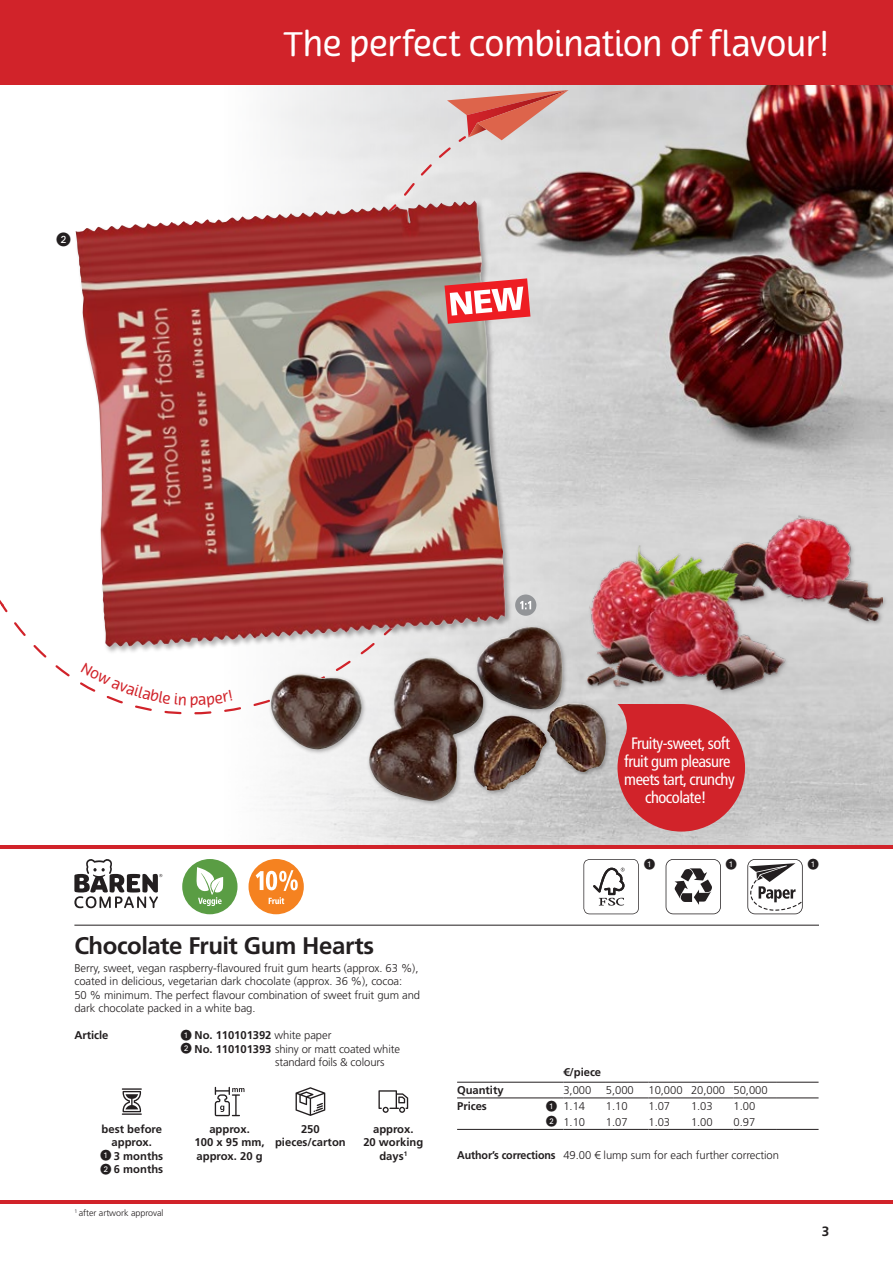
<style>
.page{position:relative;width:893px;height:1263px;background:#fff}
.page>*{position:absolute;margin:0;border:0;box-sizing:border-box;transform-origin:0 0}
.t1{font:33px "Terfens";letter-spacing:-.015em;color:#fff}
.t2{font:700 24px "Frutiger LT Std";letter-spacing:-.02em;color:#231f20}
.t3{font:condensed 16.5px/18px "Frutiger LT Std";letter-spacing:-.03em;color:#fff;text-align:center}
.t4{font:14.25px "Deco Numbers LH Circle";color:#231f20}
.t5{font:14.25px "Terfens";color:#d1232a}
.t6{font:700 13.5px "Frutiger LT Std";color:#231f20}
.t7{font:300 11.25px/13.5px "Frutiger LT Std";letter-spacing:-.005em;color:#231f20}
.t8{font:700 11.25px/13.5px "Frutiger LT Std";color:#231f20;text-align:center}
.t9{font:11.25px "Deco Numbers LH Circle";color:#231f20}
.t10{font:300 9px "Frutiger LT Std";letter-spacing:-.005em;color:#231f20}
.s1{font-family:"Deco Numbers LH Circle";font-weight:400}
.s2{font-weight:300}
.s3{font-weight:700}
</style>
<div class="page">
<div style="left:0;top:0;width:893px;height:85px;background:#d1232a"></div>
<hr style="left:0;top:1200px;width:893px;height:3px;background:#d1232a">
<img style="left:0;top:85px;width:893px;height:761px">
<hr style="left:0;top:846px;width:893px;height:3px;background:#d1232a">
<hr style="left:74px;top:925px;width:745px;height:1px;background:#231f20">
<svg style="left:74px;top:859px;width:88px;height:49px"></svg>
<svg style="left:666px;top:859px;width:55px;height:55px"></svg>
<svg style="left:583px;top:859px;width:56px;height:55px"></svg>
<div style="left:515px;top:594px;width:21px;height:22px;background:#939598;border-radius:50%"></div>
<svg style="left:520px;top:601px;width:11px;height:8px"></svg>
<svg style="left:414px;top:90px;width:155px;height:92px;background:#dab9b5"></svg>
<svg style="left:8px;top:614px;width:261px;height:189px"></svg>
<svg style="left:0;top:135px;width:467px;height:479px"></svg>
<svg style="left:0;top:193px;width:6px;height:415px"></svg>
<div style="left:182px;top:859px;width:55px;height:55px;background:#5a9d44;border-radius:50%"></div>
<svg style="left:197px;top:867px;width:26px;height:39px"></svg>
<div style="left:74px;top:199px;width:439px;height:455px;background:#231f20;opacity:.35"></div>
<img style="left:76px;top:201px;width:394px;height:31px">
<div style="left:717px;top:513px;width:171px;height:113px;background:#d6d6d6"></div>
<img style="left:718px;top:497px;width:164px;height:148px">
<div style="left:585px;top:543px;width:204px;height:152px;background:#231f20;opacity:.35"></div>
<img style="left:588px;top:545px;width:201px;height:148px">
<div style="left:269px;top:624px;width:342px;height:182px;background:#231f20;opacity:.35"></div>
<img style="left:271px;top:627px;width:336px;height:174px">
<div style="left:249px;top:859px;width:55px;height:55px;background:#f58220;border-radius:50%"></div>
<svg style="left:256px;top:870px;width:42px;height:21px"></svg>
<svg style="left:269px;top:897px;width:15px;height:7px"></svg>
<svg style="left:747px;top:859px;width:56px;height:55px"></svg>
<svg style="left:444px;top:278px;width:86px;height:46px"></svg>
<hr style="left:457px;top:1082px;width:106px;height:1px;background:#231f20">
<hr style="left:563px;top:1082px;width:43px;height:1px;background:#231f20">
<hr style="left:606px;top:1082px;width:42px;height:1px;background:#231f20">
<hr style="left:648px;top:1082px;width:43px;height:1px;background:#231f20">
<hr style="left:691px;top:1082px;width:42px;height:1px;background:#231f20">
<hr style="left:733px;top:1082px;width:43px;height:1px;background:#231f20">
<hr style="left:776px;top:1082px;width:43px;height:1px;background:#231f20">
<hr style="left:457px;top:1098px;width:106px;height:1px;background:#231f20">
<hr style="left:776px;top:1098px;width:43px;height:1px;background:#231f20">
<hr style="left:457px;top:1129px;width:106px;height:1px;background:#231f20">
<hr style="left:563px;top:1129px;width:43px;height:1px;background:#231f20">
<hr style="left:606px;top:1129px;width:42px;height:1px;background:#231f20">
<hr style="left:648px;top:1129px;width:43px;height:1px;background:#231f20">
<hr style="left:691px;top:1129px;width:42px;height:1px;background:#231f20">
<hr style="left:733px;top:1129px;width:43px;height:1px;background:#231f20">
<hr style="left:776px;top:1129px;width:43px;height:1px;background:#231f20">
<hr style="left:563px;top:1098px;width:43px;height:1px;background:#231f20">
<hr style="left:606px;top:1098px;width:42px;height:1px;background:#231f20">
<hr style="left:648px;top:1098px;width:43px;height:1px;background:#231f20">
<hr style="left:691px;top:1098px;width:42px;height:1px;background:#231f20">
<hr style="left:733px;top:1098px;width:43px;height:1px;background:#231f20">
<hr style="left:122px;top:1088px;width:20px;height:2px;background:#231f20">
<hr style="left:122px;top:1113px;width:20px;height:2px;background:#231f20">
<svg style="left:123px;top:1091px;width:18px;height:21px"></svg>
<svg style="left:215px;top:1087px;width:29px;height:29px"></svg>
<svg style="left:296px;top:1087px;width:29px;height:29px"></svg>
<svg style="left:378px;top:1090px;width:30px;height:23px"></svg>
<svg style="left:617px;top:704px;width:128px;height:127px;background:#ce4046"></svg>
<svg style="left:81px;top:663px;width:105px;height:42px"></svg>
<svg style="left:199px;top:690px;width:33px;height:17px"></svg>
<p class="t4" style="left:56px;top:232px;width:16px">V</p>
<h1 class="t1" style="left:284px;top:24px;width:547px">The perfect combination of flavour!</h1>
<p class="t5" style="left:190px;top:691px;width:10px">p</p>
<h3 class="t3" style="left:624px;top:735px;width:112px">Fruity-sweet, soft fruit gum pleasure meets tart, crunchy chocolate!</h3>
<p class="t9" style="left:644px;top:858px;width:12px">U</p>
<p class="t9" style="left:726px;top:858px;width:12px">U</p>
<p class="t9" style="left:808px;top:858px;width:12px">U</p>
<h2 class="t2" style="left:74px;top:931px;width:301px">Chocolate Fruit Gum Hearts</h2>
<p class="t7" style="left:74px;top:961px;width:347px">Berry, sweet, vegan raspberry-flavoured fruit gum hearts (approx. 63 %), coated in delicious, vegetarian dark chocolate (approx. 36 %), cocoa:<br>50 % minimum. The perfect flavour combination of sweet fruit gum and dark chocolate packed in a white bag.</p>
<p class="t8" style="left:74px;top:1028px;width:36px">Article</p>
<p class="t8" style="left:181px;top:1028px;width:152px"><span class="s1">U</span> No. 110101392 <span class="s2">white paper</span></p>
<p class="t7" style="left:181px;top:1042px;width:221px"><span class="s1">V</span> <span class="s3">No. 110101393</span> shiny or matt coated white</p>
<p class="t7" style="left:275px;top:1055px;width:111px">standard foils &amp; colours</p>
<p class="t8" style="left:100px;top:1122px;width:64px">best before approx.<br><span class="s1">U</span> 3 months<br><span class="s1">V</span> 6 months</p>
<p class="t8" style="left:195px;top:1122px;width:72px">approx.<br>100 x 95 mm, approx. 20 g</p>
<p class="t8" style="left:275px;top:1122px;width:72px">250 pieces/carton</p>
<p class="t8" style="left:363px;top:1122px;width:62px">approx.<br>20 working days<sup>1</sup></p>
<p class="t10" style="left:74px;top:1207px;width:91px"><sup>1</sup> after artwork approval</p>
<p class="t8" style="left:563px;top:1065px;width:39px">€/piece</p>
<p class="t8" style="left:457px;top:1084px;width:48px">Quantity</p>
<p class="t7" style="left:563px;top:1084px;width:29px">3,000</p>
<p class="t7" style="left:606px;top:1084px;width:29px">5,000</p>
<p class="t7" style="left:648px;top:1084px;width:121px">10,000 20,000 50,000</p>
<p class="t8" style="left:457px;top:1099px;width:31px">Prices</p>
<p class="t7" style="left:546px;top:1099px;width:41px"><span class="s1">U</span> 1.14</p>
<p class="t7" style="left:606px;top:1099px;width:23px">1.10</p>
<p class="t7" style="left:648px;top:1099px;width:23px">1.07</p>
<p class="t7" style="left:691px;top:1099px;width:23px">1.03</p>
<p class="t7" style="left:733px;top:1099px;width:23px">1.00</p>
<p class="t7" style="left:546px;top:1115px;width:41px"><span class="s1">V</span> 1.10</p>
<p class="t7" style="left:606px;top:1115px;width:23px">1.07</p>
<p class="t7" style="left:648px;top:1115px;width:23px">1.03</p>
<p class="t7" style="left:691px;top:1115px;width:23px">1.00</p>
<p class="t7" style="left:733px;top:1115px;width:23px">0.97</p>
<p class="t7" style="left:457px;top:1149px;width:323px"><span class="s3">Author’s corrections</span> 49.00 € lump sum for each further correction</p>
<p class="t6" style="left:822px;top:1223px;width:9px">3</p>
</div>
